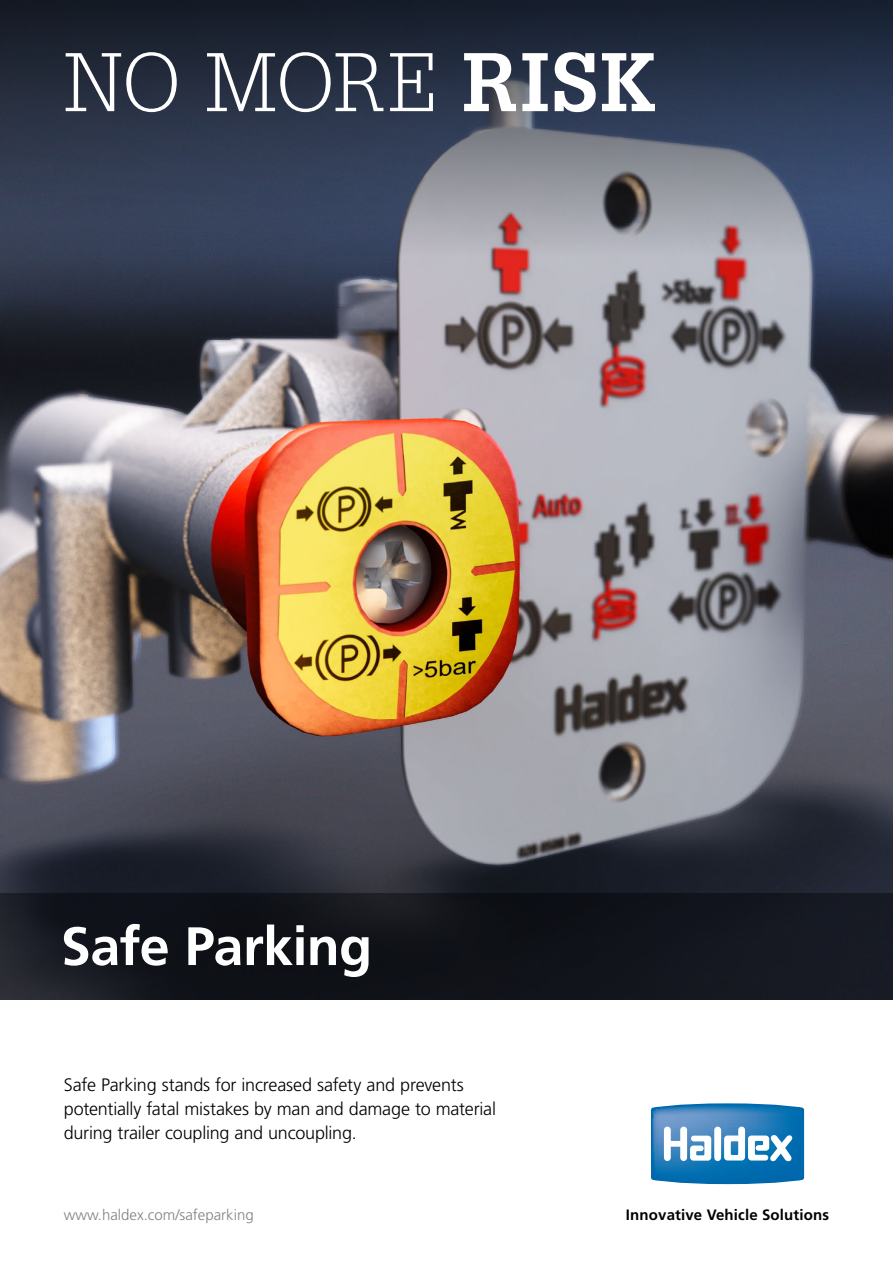
<style>
.page{position:relative;width:893px;height:1263px;background:#fff}
.page>*{position:absolute;margin:0;border:0;box-sizing:border-box;transform-origin:0 0}
.Front_Head{font:300 81px "Glypha LT Std";letter-spacing:-.005em;color:#fff}
.Front_Title{font:700 54px "Frutiger LT Std";letter-spacing:-.015em;color:#fff}
.Front_Teaser{font:300 18px/24px "Frutiger LT Std";letter-spacing:-.01em;color:#000}
.Front_Webaddress{font:300 15px "Frutiger LT Std";color:#808285}
.Logo_Tagline{font:700 15px "Frutiger LT Std";letter-spacing:.01em;color:#000}
.s1{font-weight:700}
</style>
<div class="page">
<img style="left:0;top:256px;width:893px;height:637px">
<svg style="left:0;top:0;width:893px;height:256px;background:#3e4659"></svg>
<div style="left:0;top:893px;width:893px;height:106px;background:#11141a"></div>
<svg style="left:651px;top:1103px;width:153px;height:81px"></svg>
<p class="Front_Head" style="left:64px;top:37px;width:593px">NO MORE <span class="s1">RISK</span></p>
<p class="Front_Title" style="left:61px;top:914px;width:313px">Safe Parking</p>
<p class="Front_Teaser" style="left:64px;top:1073px;width:434px">Safe Parking stands for increased safety and prevents potentially fatal mistakes by man and damage to material during trailer coupling and uncoupling.</p>
<p class="Front_Webaddress" style="left:64px;top:1207px;width:192px">www.haldex.com/safeparking</p>
<p class="Logo_Tagline" style="left:626px;top:1206px;width:205px">Innovative Vehicle Solutions</p>
</div>
